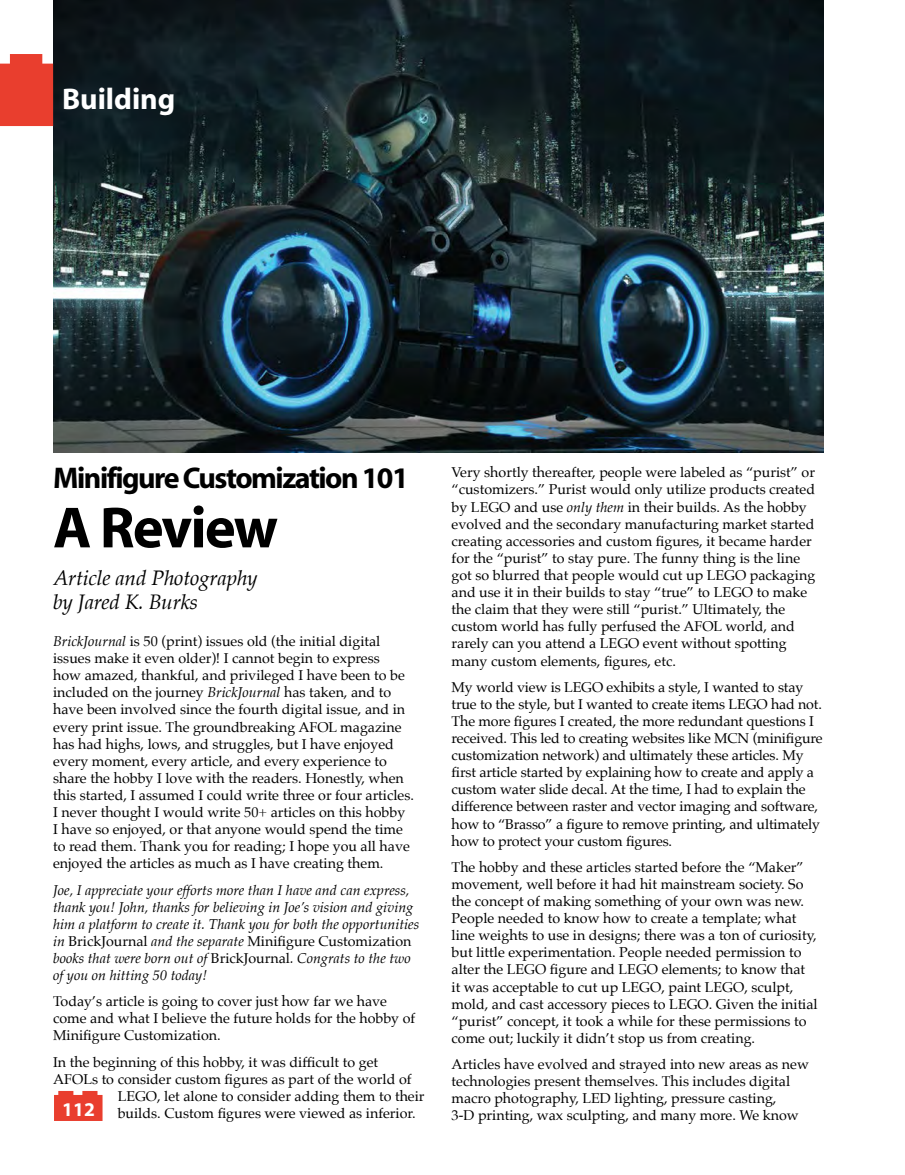
<style>
.page{position:relative;width:905px;height:1175px;background:#fff}
.page>*{position:absolute;margin:0;border:0;box-sizing:border-box;transform-origin:0 0}
.t1{font:700 58.5px "Myriad";letter-spacing:-.03em;color:#000}
.t2{font:700 30px "Myriad";letter-spacing:-.05em;color:#000}
.t3{font:700 30px "Myriad";color:#fff}
.t4{font:italic 21px/24px "Palatino";letter-spacing:-.01em;color:#000}
.t5{font:700 19.5px "Myriad";color:#fff}
.t6{font:14.25px/17.1px "Palatino";color:#000}
.t7{font:italic 14.25px/17.1px "Palatino";color:#000}
.s1{font-style:italic}
.s2{font-style:normal}
</style>
<div class="page">
<svg style="left:54px;top:1091px;width:48px;height:30px"></svg>
<img style="left:53px;top:0;width:770px;height:452px">
<div style="left:0;top:54px;width:53px;height:72px;background:#e93e2e"></div>
<h2 class="t3" style="left:62px;top:83px;width:115px">Building</h2>
<h2 class="t2" style="left:53px;top:462px;width:357px">Minifigure Customization 101</h2>
<h1 class="t1" style="left:53px;top:497px;width:226px">A Review</h1>
<h3 class="t4" style="left:53px;top:565px;width:206px">Article and Photography by Jared K. Burks</h3>
<p class="t6" style="left:53px;top:632px;width:362px"><span class="s1">BrickJournal</span> is 50 (print) issues old (the initial digital issues make it even older)! I cannot begin to express<br>how amazed, thankful, and privileged I have been to be included on the journey <span class="s1">BrickJournal</span> has taken, and to have been involved since the fourth digital issue, and in every print issue. The groundbreaking AFOL magazine has had highs, lows, and struggles, but I have enjoyed every moment, every article, and every experience to share the hobby I love with the readers. Honestly, when this started, I assumed I could write three or four articles.<br>I never thought I would write 50+ articles on this hobby<br>I have so enjoyed, or that anyone would spend the time to read them. Thank you for reading; I hope you all have enjoyed the articles as much as I have creating them.</p>
<p class="t7" style="left:53px;top:881px;width:367px">Joe, I appreciate your efforts more than I have and can express, thank you! John, thanks for believing in Joe’s vision and giving him a platform to create it. Thank you for both the opportunities in <span class="s2">BrickJournal</span> and the separate <span class="s2">Minifigure Customization </span>books that were born out of <span class="s2">BrickJournal</span>. Congrats to the two of you on hitting 50 today!</p>
<p class="t6" style="left:53px;top:992px;width:364px">Today’s article is going to cover just how far we have come and what I believe the future holds for the hobby of<br>Minifigure Customization.</p>
<p class="t6" style="left:53px;top:1053px;width:326px">In the beginning of this hobby, it was difficult to get</p>
<p class="t6" style="left:53px;top:1070px;width:360px">AFOLs to consider custom figures as part of the world of</p>
<p class="t6" style="left:118px;top:1087px;width:308px">LEGO, let alone to consider adding them to their</p>
<p class="t6" style="left:118px;top:1104px;width:299px">builds. Custom figures were viewed as inferior.</p>
<h3 class="t5" style="left:62px;top:1099px;width:34px">112</h3>
<p class="t6" style="left:451px;top:464px;width:365px">Very shortly thereafter, people were labeled as “purist” or “customizers.” Purist would only utilize products created by LEGO and use <span class="s1">only them</span> in their builds. As the hobby evolved and the secondary manufacturing market started creating accessories and custom figures, it became harder for the “purist” to stay pure. The funny thing is the line got so blurred that people would cut up LEGO packaging and use it in their builds to stay “true” to LEGO to make the claim that they were still “purist.” Ultimately, the custom world has fully perfused the AFOL world, and rarely can you attend a LEGO event without spotting many custom elements, figures, etc.</p>
<p class="t6" style="left:451px;top:678px;width:372px">My world view is LEGO exhibits a style, I wanted to stay true to the style, but I wanted to create items LEGO had not.<br>The more figures I created, the more redundant questions I received. This led to creating websites like MCN (minifigure customization network) and ultimately these articles. My first article started by explaining how to create and apply a custom water slide decal. At the time, I had to explain the difference between raster and vector imaging and software, how to “Brasso” a figure to remove printing, and ultimately how to protect your custom figures.</p>
<p class="t6" style="left:451px;top:858px;width:367px">The hobby and these articles started before the “Maker” movement, well before it had hit mainstream society. So the concept of making something of your own was new.<br>People needed to know how to create a template; what line weights to use in designs; there was a ton of curiosity, but little experimentation. People needed permission to alter the LEGO figure and LEGO elements; to know that<br>it was acceptable to cut up LEGO, paint LEGO, sculpt, mold, and cast accessory pieces to LEGO. Given the initial “purist” concept, it took a while for these permissions to come out; luckily it didn’t stop us from creating.</p>
<p class="t6" style="left:451px;top:1055px;width:359px">Articles have evolved and strayed into new areas as new technologies present themselves. This includes digital macro photography, LED lighting, pressure casting,<br>3-D printing, wax sculpting, and many more. We know</p>
</div>
